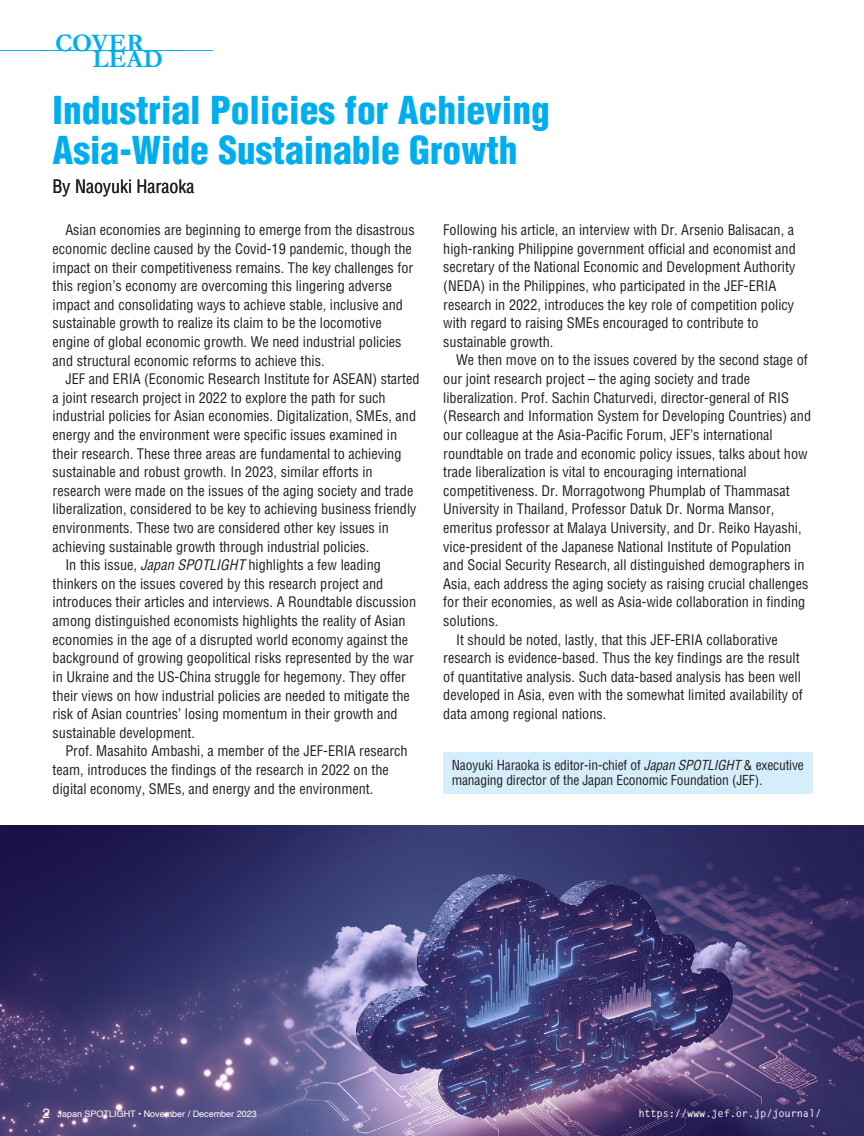
<style>
.page{position:relative;width:864px;height:1136px;background:#fff}
.page>*{position:absolute;margin:0;border:0;box-sizing:border-box;transform-origin:0 0}
.t1{font:900 condensed 37.5px/39.8px "Helvetica";color:#00aeef}
.t2{font:700 25.35px "Garamond";color:#00aeef}
.t3{font:condensed 18px "Helvetica";color:#231f20}
.t4{font:condensed 14.25px/18.6px "Helvetica";color:#231f20}
.t5{font:condensed 13.5px/15px "Helvetica";letter-spacing:-.01em;color:#231f20}
.t6{font:700 10.5px "Letter Gothic Std";letter-spacing:-.02em;color:#fff}
.t7{font:9px "Helvetica";color:#fff}
.s1{font-style:italic}
.s2{font-size:13.5px}
</style>
<div class="page">
<svg style="left:0;top:825px;width:863px;height:310px;background:#484378"></svg>
<div style="left:443px;top:752px;width:369px;height:42px;background:#d4effb"></div>
<hr style="left:0;top:50px;width:213px;height:1px;background:#00aeef">
<h2 class="t2" style="left:55px;top:28px;width:90px">COVER</h2>
<h2 class="t2" style="left:92px;top:43px;width:72px">LEAD</h2>
<h1 class="t1" style="left:53px;top:90px;width:498px">Industrial Policies for Achieving<br>Asia-Wide Sustainable Growth</h1>
<p class="t3" style="left:53px;top:176px;width:143px">By Naoyuki Haraoka</p>
<p class="t4" style="left:53px;top:221px;width:363px;text-indent:13px">Asian economies are beginning to emerge from the disastrous economic decline caused by the Covid-19 pandemic, though the impact on their competitiveness remains. The key challenges for this region’s economy are overcoming this lingering adverse impact and consolidating ways to achieve stable, inclusive and sustainable growth to realize its claim to be the locomotive engine of global economic growth. We need industrial policies and structural economic reforms to achieve this.</p>
<p class="t4" style="left:65px;top:369px;width:355px">JEF and ERIA (Economic Research Institute for ASEAN) started</p>
<p class="t4" style="left:53px;top:388px;width:334px">a joint research project in 2022 to explore the path for such</p>
<p class="t4" style="left:53px;top:407px;width:365px">industrial policies for Asian economies. Digitalization, SMEs, and</p>
<p class="t4" style="left:53px;top:425px;width:346px">energy and the environment were specific issues examined in</p>
<p class="t4" style="left:53px;top:444px;width:350px">their research. These three areas are fundamental to achieving</p>
<p class="t4" style="left:53px;top:462px;width:321px">sustainable and robust growth. In 2023, similar efforts in</p>
<p class="t4" style="left:53px;top:481px;width:362px">research were made on the issues of the aging society and trade</p>
<p class="t4" style="left:53px;top:500px;width:365px">liberalization, considered to be key to achieving business friendly</p>
<p class="t4" style="left:53px;top:518px;width:337px">environments. These two are considered other key issues in</p>
<p class="t4" style="left:53px;top:537px;width:318px">achieving sustainable growth through industrial policies.</p>
<p class="t4" style="left:65px;top:555px;width:317px">In this issue, <span class="s1">Japan SPOTLIGHT</span> highlights a few leading</p>
<p class="t4" style="left:53px;top:574px;width:332px">thinkers on the issues covered by this research project and</p>
<p class="t4" style="left:53px;top:593px;width:365px">introduces their articles and interviews. A Roundtable discussion</p>
<p class="t4" style="left:53px;top:611px;width:354px">among distinguished economists highlights the reality of Asian</p>
<p class="t4" style="left:53px;top:630px;width:357px">economies in the age of a disrupted world economy against the</p>
<p class="t4" style="left:53px;top:648px;width:362px">background of growing geopolitical risks represented by the war</p>
<p class="t4" style="left:53px;top:667px;width:354px">in Ukraine and the US-China struggle for hegemony. They offer</p>
<p class="t4" style="left:53px;top:686px;width:358px">their views on how industrial policies are needed to mitigate the</p>
<p class="t4" style="left:53px;top:704px;width:346px">risk of Asian countries’ losing momentum in their growth and</p>
<p class="t4" style="left:53px;top:723px;width:144px">sustainable development.</p>
<p class="t4" style="left:65px;top:741px;width:343px">Prof. Masahito Ambashi, a member of the JEF-ERIA research</p>
<p class="t4" style="left:53px;top:760px;width:337px">team, introduces the findings of the research in 2022 on the</p>
<p class="t4" style="left:53px;top:778px;width:322px">digital economy, SMEs, and energy and the environment.</p>
<p class="t4" style="left:443px;top:220px;width:354px">Following his article, an interview with Dr. Arsenio Balisacan, a high-ranking Philippine government official and economist and secretary of the National Economic and Development Authority (NEDA) in the Philippines, who participated in the JEF-ERIA research in 2022, introduces the key role of competition policy with regard to raising SMEs encouraged to contribute to sustainable growth.</p>
<p class="t4" style="left:456px;top:351px;width:353px">We then move on to the issues covered by the second stage of</p>
<p class="t4" style="left:443px;top:369px;width:308px">our joint research project – the aging society and trade</p>
<p class="t4" style="left:443px;top:388px;width:347px">liberalization. Prof. Sachin Chaturvedi, director-general of RIS</p>
<p class="t4" style="left:443px;top:406px;width:369px">(Research and Information System for Developing Countries) and</p>
<p class="t4" style="left:443px;top:425px;width:331px">our colleague at the Asia-Pacific Forum, JEF’s international</p>
<p class="t4" style="left:443px;top:444px;width:366px">roundtable on trade and economic policy issues, talks about how</p>
<p class="t4" style="left:443px;top:462px;width:305px">trade liberalization is vital to encouraging international</p>
<p class="t4" style="left:443px;top:481px;width:348px">competitiveness. Dr. Morragotwong Phumplab of Thammasat</p>
<p class="t4" style="left:443px;top:499px;width:332px">University in Thailand, Professor Datuk Dr. Norma Mansor,</p>
<p class="t4" style="left:443px;top:518px;width:360px">emeritus professor at Malaya University, and Dr. Reiko Hayashi,</p>
<p class="t4" style="left:443px;top:537px;width:349px">vice-president of the Japanese National Institute of Population</p>
<p class="t4" style="left:443px;top:555px;width:362px">and Social Security Research, all distinguished demographers in</p>
<p class="t4" style="left:443px;top:574px;width:366px">Asia, each address the aging society as raising crucial challenges</p>
<p class="t4" style="left:443px;top:592px;width:363px">for their economies, as well as Asia-wide collaboration in finding</p>
<p class="t4" style="left:443px;top:611px;width:57px">solutions.</p>
<p class="t4" style="left:456px;top:630px;width:323px">It should be noted, lastly, that this JEF-ERIA collaborative</p>
<p class="t4" style="left:443px;top:648px;width:358px">research is evidence-based. Thus the key findings are the result</p>
<p class="t4" style="left:443px;top:667px;width:359px">of quantitative analysis. Such data-based analysis has been well</p>
<p class="t4" style="left:443px;top:685px;width:361px">developed in Asia, even with the somewhat limited availability of</p>
<p class="t4" style="left:443px;top:704px;width:165px">data among regional nations.</p>
<p class="t5" style="left:451px;top:757px;width:353px">Naoyuki Haraoka is editor-in-chief of <span class="s1">Japan SPOTLIGHT</span> &amp; executive managing director of the Japan Economic Foundation (JEF).</p>
<p class="t7" style="left:43px;top:1106px;width:216px"><span class="s2">2</span> Japan SPOTLIGHT • November / December 2023</p>
<p class="t6" style="left:638px;top:1106px;width:184px">https://www.jef.or.jp/journal/</p>
</div>
